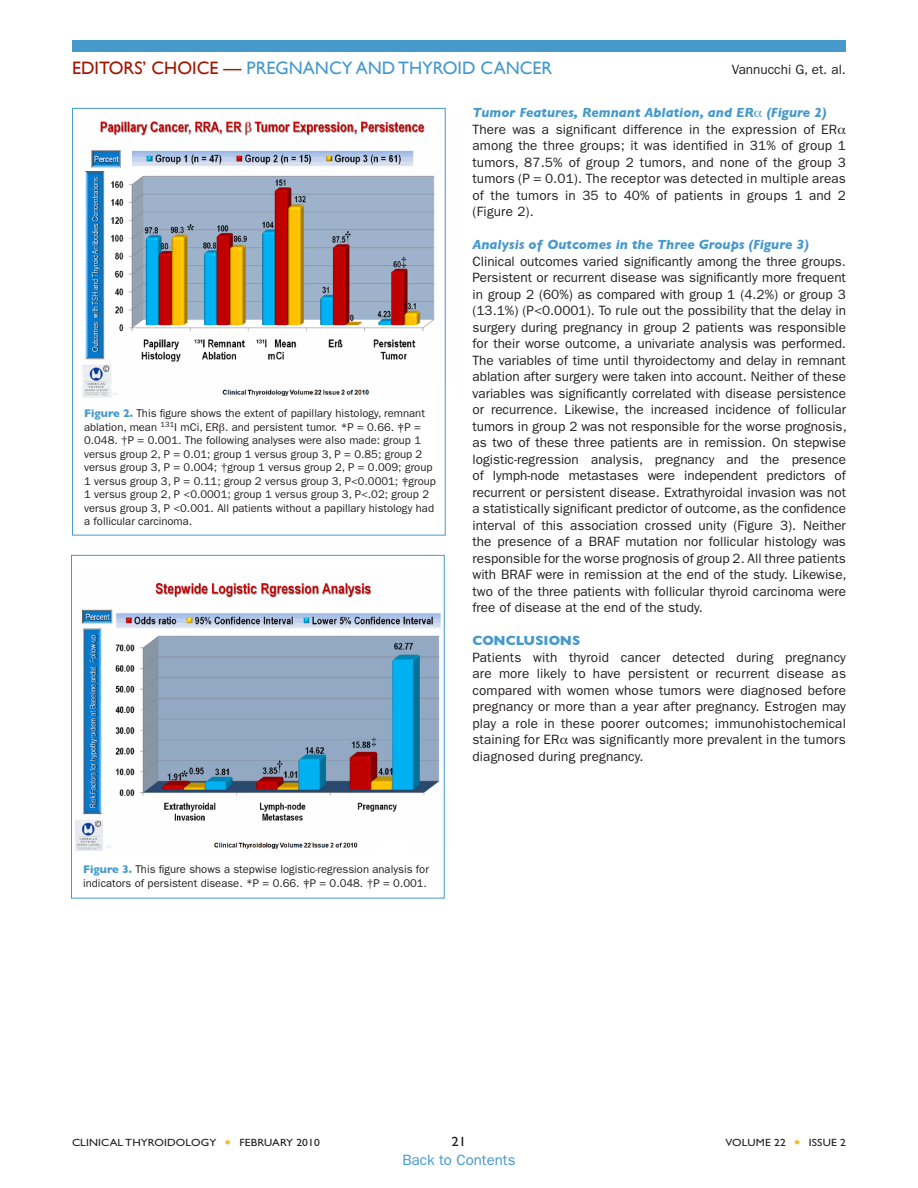
<style>
.page{position:relative;width:918px;height:1188px;background:#fff}
.page>*{position:absolute;margin:0;border:0;box-sizing:border-box;transform-origin:0 0}
.topic_header_page_2{font:18px "Gill Sans";color:#4599cb}
.t1{font:15px "ITC Franklin Gothic Std";color:#4599cb}
.body_summary{font:13.5px/16.5px "ITC Franklin Gothic Std";color:#231f20}
.Body_Head_3{font:italic 700 13.5px "Gill Sans";color:#4599cb}
.topic_header_page_2-2{font:13.5px "ITC Franklin Gothic Std";color:#231f20}
.Body_Head_2{font:700 13.5px "Gill Sans";color:#4599cb}
.t2{font:13.5px "Gill Sans Std";color:#231f20;scale:1.1 1}
.figure_note{font:11.25px/13.5px "ITC Franklin Gothic Std";color:#231f20}
.t3{font:10.5px "Gill Sans Std";letter-spacing:.01em;color:#231f20;scale:1.1 1}
.s1{color:#a01600}
.s2{font-family:"Gill Sans";font-weight:700;color:#4599cb}
.s3{color:#efc02d}
</style>
<div class="page">
<img style="left:75px;top:582px;width:366px;height:268px">
<img style="left:82px;top:121px;width:353px;height:276px">
<div style="left:72px;top:40px;width:774px;height:11px;background:#4599cb"></div>
<div style="left:71px;top:555px;width:374px;height:343px;border:1px solid #4599cb"></div>
<p class="topic_header_page_2" style="left:72px;top:57px;width:482px"><span class="s1">EDITORS’ CHOICE —</span> PREGNANCY AND THYROID CANCER</p>
<p class="topic_header_page_2-2" style="left:732px;top:62px;width:113px">Vannucchi G, et. al.</p>
<p class="figure_note" style="left:84px;top:407px;width:353px"><span class="s2">Figure 2.</span> This figure shows the extent of papillary histology, remnant ablation, mean <sup>131</sup>I mCi, ER . and persistent tumor. *P = 0.66. ‡P = 0.048. †P = 0.001. The following analyses were also made: group 1 versus group 2, P = 0.01; group 1 versus group 3, P = 0.85; group 2 versus group 3, P = 0.004; †group 1 versus group 2, P = 0.009; group 1 versus group 3, P = 0. 11; group 2 versus group 3, P&lt;0.0001; ‡group 1 versus group 2, P &lt;0.0001; group 1 versus group 3, P&lt;.02; group 2 versus group 3, P &lt;0.001. All patients without a papillary histology had a follicular carcinoma.</p>
<p class="Body_Head_3" style="left:472px;top:105px;width:355px">Tumor Features, Remnant Ablation, and ER (Figure 2)</p>
<p class="body_summary" style="left:472px;top:121px;width:375px">There was a significant difference in the expression of ER among the three groups; it was identified in 31% of group 1 tumors, 87.5% of group 2 tumors, and none of the group 3 tumors (P = 0.01). The receptor was detected in multiple areas of the tumors in 35 to 40% of patients in groups 1 and 2 (Figure 2).</p>
<p class="Body_Head_3" style="left:472px;top:237px;width:338px">Analysis of Outcomes in the Three Groups (Figure 3)</p>
<p class="body_summary" style="left:472px;top:253px;width:376px">Clinical outcomes varied significantly among the three groups.<br>Persistent or recurrent disease was significantly more frequent in group 2 (60%) as compared with group 1 (4. 2%) or group 3 (13. 1%) (P&lt;0.0001). To rule out the possibility that the delay in surgery during pregnancy in group 2 patients was responsible for their worse outcome, a univariate analysis was performed.<br>The variables of time until thyroidectomy and delay in remnant ablation after surgery were taken into account. Neither of these variables was significantly correlated with disease persistence or recurrence. Likewise, the increased incidence of follicular tumors in group 2 was not responsible for the worse prognosis, as two of these three patients are in remission. On stepwise logistic-regression analysis, pregnancy and the presence of lymph-node metastases were independent predictors of recurrent or persistent disease. Extrathyroidal invasion was not a statistically significant predictor of outcome, as the confidence interval of this association crossed unity (Figure 3). Neither the presence of a BRAF mutation nor follicular histology was responsible for the worse prognosis of group 2. All three patients with BRAF were in remission at the end of the study. Likewise, two of the three patients with follicular thyroid carcinoma were free of disease at the end of the study.</p>
<p class="Body_Head_2" style="left:472px;top:633px;width:109px">CONCLUSIONS</p>
<p class="body_summary" style="left:472px;top:649px;width:375px;text-align:justify">Patients with thyroid cancer detected during pregnancy are more likely to have persistent or recurrent disease as compared with women whose tumors were diagnosed before pregnancy or more than a year after pregnancy. Estrogen may play a role in these poorer outcomes; immunohistochemical staining for ER was significantly more prevalent in the tumors diagnosed during pregnancy.</p>
<p class="figure_note" style="left:83px;top:863px;width:347px"><span class="s2">Figure 3.</span> This figure shows a stepwise logistic-regression analysis for indicators of persistent disease. *P = 0.66. ‡P = 0.048. †P = 0.001.</p>
<p class="t3" style="left:72px;top:1137px;width:227px">CLINICAL THYROIDOLOGY <span class="s3">●</span> FEBRUARY 2010</p>
<p class="t2" style="left:451px;top:1134px;width:15px">21</p>
<p class="t3" style="left:726px;top:1137px;width:111px">VOLUME 22 <span class="s3">●</span> ISSUE 2</p>
<p class="t1" style="left:402px;top:1151px;width:115px">Back to Contents</p>
</div>
